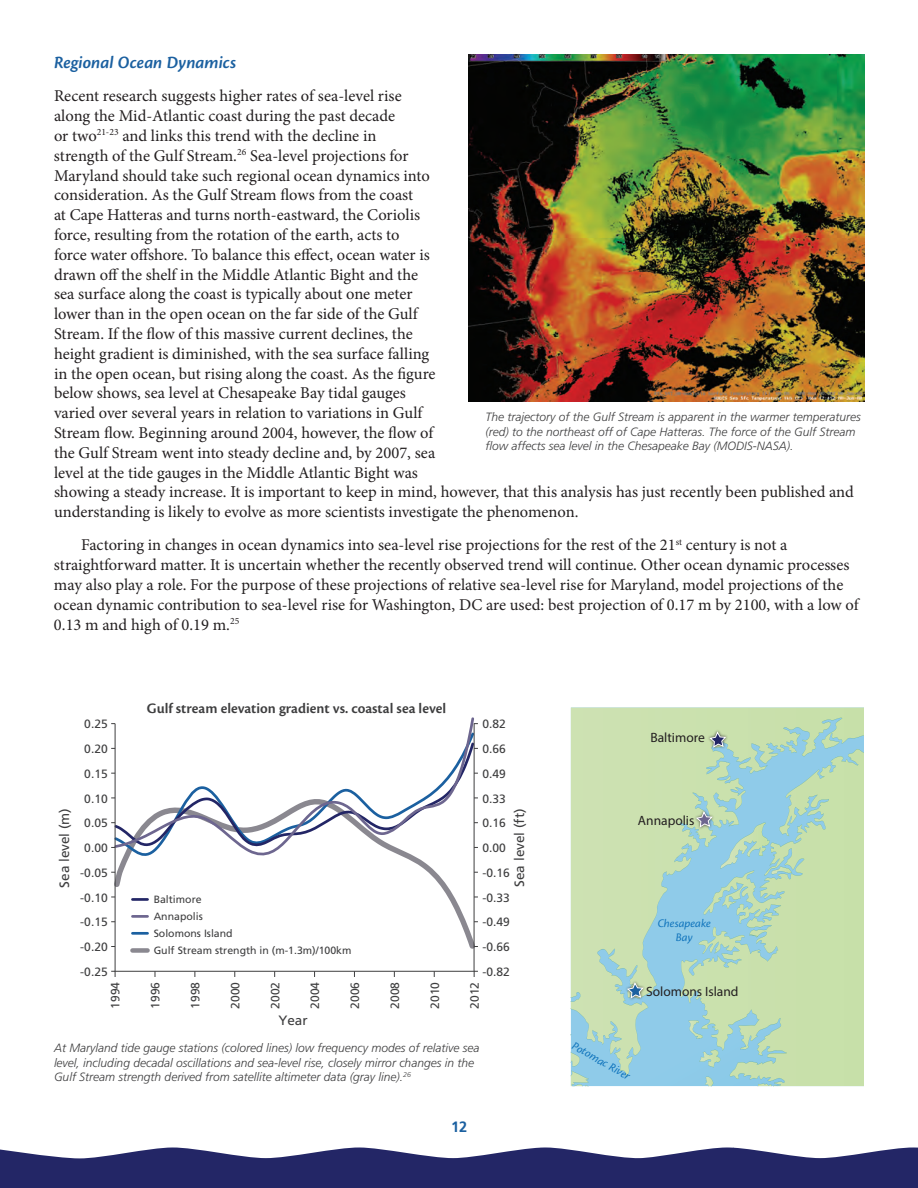
<style>
.page{position:relative;width:918px;height:1188px;background:#fff}
.page>*{position:absolute;margin:0;border:0;box-sizing:border-box;transform-origin:0 0}
.t1{font:italic 600 18px "Cronos Pro";color:#1b60a0}
.t2{font:16.5px/19.8px "Minion Pro";color:#231f20}
.t3{font:600 15px "Cronos Pro";color:#3e3e3f}
.t4{font:700 15px "Frutiger LT Std";color:#1b60a0}
.t5{font:13.5px "Myriad Pro";color:#231f20}
.t6{font:13.5px "Frutiger LT Std";color:#3e3e3f}
.t7{font:italic 300 12px/14.4px "Frutiger LT Std";color:#3e3e3f}
.t8{font:12px/24.8px "Frutiger LT Std";color:#3e3e3f}
.t9{font:italic 12px/14.2px "Cronos Pro";color:#1074bc;text-align:center}
.t10{font:10.5px "Frutiger LT Std";color:#3e3e3f}
</style>
<div class="page">
<svg style="left:0;top:1148px;width:918px;height:40px;background:#3e4179"></svg>
<img style="left:468px;top:54px;width:397px;height:348px">
<svg style="left:111px;top:864px;width:367px;height:89px"></svg>
<svg style="left:112px;top:717px;width:364px;height:146px"></svg>
<hr style="left:115px;top:724px;width:1px;height:247px;background:#3e3e3f">
<hr style="left:115px;top:971px;width:359px;height:1px;background:#3e3e3f">
<svg style="left:111px;top:971px;width:5px;height:6px"></svg>
<hr style="left:474px;top:723px;width:1px;height:248px;background:#3e3e3f">
<svg style="left:111px;top:741px;width:367px;height:112px"></svg>
<hr style="left:132px;top:898px;width:16px;height:3px;background:#232666">
<hr style="left:132px;top:932px;width:16px;height:3px;background:#1b60a0">
<hr style="left:132px;top:915px;width:16px;height:3px;background:#6d668f">
<div style="left:132px;top:948px;width:16px;height:5px;background:#8a8890"></div>
<svg style="left:571px;top:708px;width:293px;height:378px;background:#b7d9bc"></svg>
<svg style="left:720px;top:760px;width:72px;height:198px;background:#a3d2ce"></svg>
<svg style="left:571px;top:708px;width:77px;height:369px;background:#c3ddb8"></svg>
<img style="left:706px;top:728px;width:24px;height:24px">
<svg style="left:709px;top:731px;width:18px;height:17px"></svg>
<img style="left:692px;top:808px;width:25px;height:23px">
<svg style="left:695px;top:811px;width:18px;height:17px"></svg>
<p class="t1" style="left:54px;top:52px;width:184px">Regional Ocean Dynamics</p>
<p class="t2" style="left:54px;top:86px;width:802px">Recent research suggests higher rates of sea-level rise<br>along the Mid-Atlantic coast during the past decade<br>or two<sup>21-23</sup> and links this trend with the decline in<br>strength of the Gulf Stream.<sup>26</sup> Sea-level projections for<br>Maryland should take such regional ocean dynamics into<br>consideration. As the Gulf Stream flows from the coast<br>at Cape Hatteras and turns north-eastward, the Coriolis<br>force, resulting from the rotation of the earth, acts to<br>force water offshore. To balance this effect, ocean water is<br>drawn off the shelf in the Middle Atlantic Bight and the<br>sea surface along the coast is typically about one meter<br>lower than in the open ocean on the far side of the Gulf<br>Stream. If the flow of this massive current declines, the<br>height gradient is diminished, with the sea surface falling<br>in the open ocean, but rising along the coast. As the figure<br>below shows, sea level at Chesapeake Bay tidal gauges<br>varied over several years in relation to variations in Gulf<br>Stream flow. Beginning around 2004, however, the flow of<br>the Gulf Stream went into steady decline and, by 2007, sea<br>level at the tide gauges in the Middle Atlantic Bight was<br>showing a steady increase. It is important to keep in mind, however, that this analysis has just recently been published and understanding is likely to evolve as more scientists investigate the phenomenon.</p>
<p class="t2" style="left:54px;top:535px;width:806px;text-indent:27px">Factoring in changes in ocean dynamics into sea-level rise projections for the rest of the 21<sup>st</sup> century is not a straightforward matter. It is uncertain whether the recently observed trend will continue. Other ocean dynamic processes may also play a role. For the purpose of these projections of relative sea-level rise for Maryland, model projections of the ocean dynamic contribution to sea-level rise for Washington, DC are used: best projection of 0.17 m by 2100, with a low of 0.13 m and high of 0.19 m.<sup>25</sup></p>
<p class="t7" style="left:485px;top:410px;width:377px">The trajectory of the Gulf Stream is apparent in the warmer temperatures (red) to the northeast off of Cape Hatteras. The force of the Gulf Stream flow affects sea level in the Chesapeake Bay (MODIS-NASA).</p>
<p class="t3" style="left:147px;top:700px;width:301px">Gulf stream elevation gradient vs. coastal sea level</p>
<p class="t8" style="left:84px;top:712px;width:25px">0.25</p>
<p class="t8" style="left:482px;top:712px;width:25px">0.82</p>
<p class="t8" style="left:84px;top:737px;width:25px">0.20<br>0.15</p>
<p class="t8" style="left:482px;top:737px;width:25px">0.66</p>
<p class="t8" style="left:482px;top:761px;width:25px">0.49</p>
<p class="t8" style="left:84px;top:786px;width:25px">0.10</p>
<p class="t8" style="left:482px;top:786px;width:25px">0.33</p>
<p class="t6" style="left:56px;top:888px;width:81px;rotate:-90deg">Sea level (m)</p>
<p class="t6" style="left:512px;top:887px;width:80px;rotate:-90deg">Sea level (ft)</p>
<p class="t8" style="left:84px;top:811px;width:25px">0.05</p>
<p class="t8" style="left:482px;top:811px;width:25px">0.16</p>
<p class="t8" style="left:84px;top:836px;width:25px">0.00</p>
<p class="t8" style="left:482px;top:836px;width:29px">0.00 -0.16</p>
<p class="t8" style="left:80px;top:860px;width:29px">-0.05</p>
<p class="t8" style="left:80px;top:885px;width:29px">-0.10</p>
<p class="t8" style="left:482px;top:885px;width:29px">-0.33</p>
<p class="t10" style="left:154px;top:893px;width:49px">Baltimore</p>
<p class="t10" style="left:154px;top:927px;width:80px">Solomons Island</p>
<p class="t10" style="left:154px;top:910px;width:51px">Annapolis</p>
<p class="t10" style="left:154px;top:944px;width:199px">Gulf Stream strength in (m-1.3m)/100km</p>
<p class="t8" style="left:80px;top:910px;width:29px">-0.15</p>
<p class="t8" style="left:482px;top:910px;width:29px">-0.49</p>
<p class="t8" style="left:80px;top:935px;width:29px">-0.20</p>
<p class="t8" style="left:482px;top:935px;width:29px">-0.66</p>
<p class="t8" style="left:343px;top:1009px;width:28px;rotate:-90deg">2006</p>
<p class="t8" style="left:383px;top:1009px;width:28px;rotate:-90deg">2008</p>
<p class="t8" style="left:423px;top:1009px;width:28px;rotate:-90deg">2010</p>
<p class="t8" style="left:80px;top:959px;width:29px">-0.25</p>
<p class="t8" style="left:482px;top:959px;width:29px">-0.82</p>
<p class="t8" style="left:103px;top:1009px;width:28px;rotate:-90deg">1994</p>
<p class="t8" style="left:143px;top:1009px;width:28px;rotate:-90deg">1996</p>
<p class="t8" style="left:183px;top:1009px;width:28px;rotate:-90deg">1998</p>
<p class="t8" style="left:223px;top:1009px;width:28px;rotate:-90deg">2000</p>
<p class="t8" style="left:263px;top:1009px;width:28px;rotate:-90deg">2002</p>
<p class="t8" style="left:303px;top:1009px;width:28px;rotate:-90deg">2004</p>
<p class="t8" style="left:463px;top:1009px;width:28px;rotate:-90deg">2012</p>
<p class="t6" style="left:278px;top:1013px;width:31px">Year</p>
<p class="t7" style="left:54px;top:1041px;width:427px">At Maryland tide gauge stations (colored lines) low frequency modes of relative sea level, including decadal oscillations and sea-level rise, closely mirror changes in the<br>Gulf Stream strength derived from satellite altimeter data (gray line).<sup>26</sup></p>
<p class="t4" style="left:451px;top:1118px;width:18px">12</p>
<p class="t5" style="left:650px;top:729px;width:56px">Baltimore</p>
<p class="t5" style="left:638px;top:812px;width:58px">Annapolis</p>
<p class="t9" style="left:658px;top:916px;width:55px">Chesapeake<br>Bay</p>
<p class="t5" style="left:646px;top:983px;width:94px">Solomons Island</p>
<p class="t9" style="left:577px;top:1038px;width:67px;rotate:30deg">Potomac River</p>
</div>
